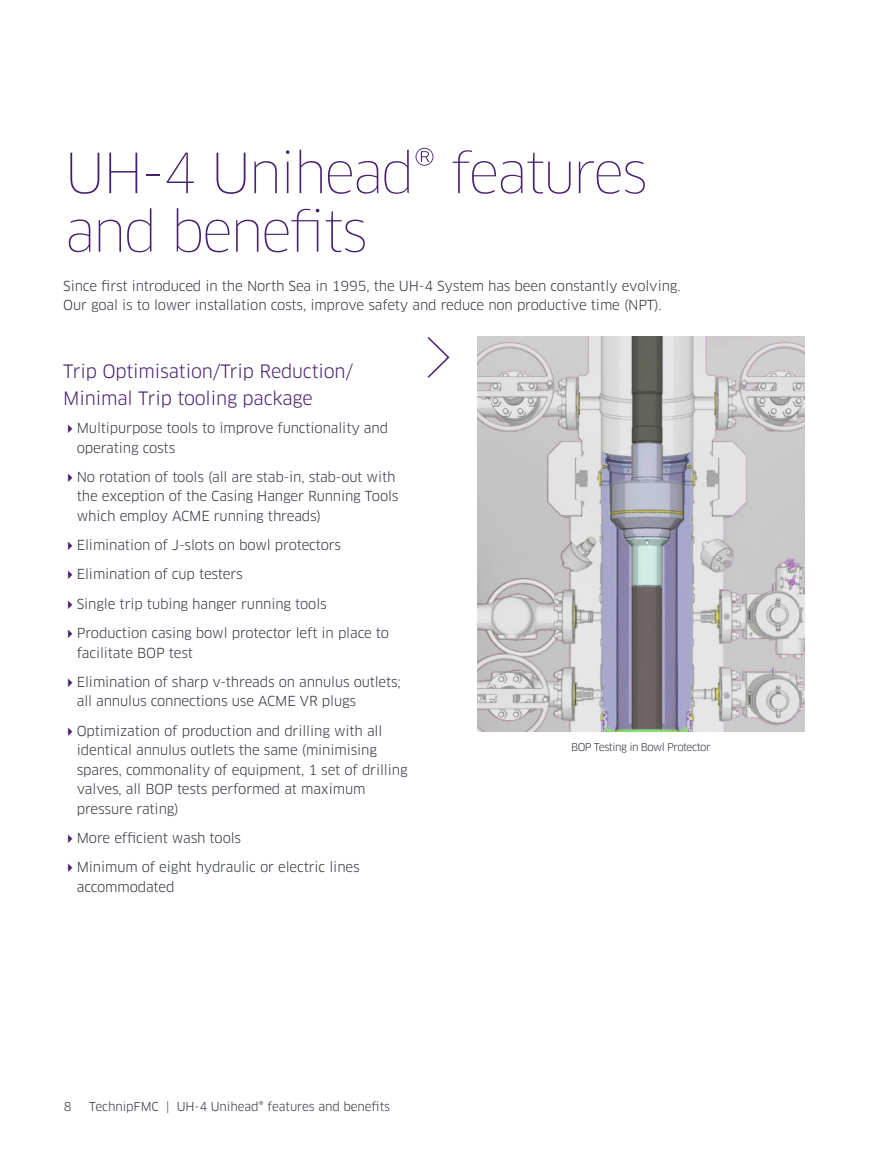
<style>
.page{position:relative;width:893px;height:1149px;background:#fff}
.page>*{position:absolute;margin:0;border:0;box-sizing:border-box;transform-origin:0 0}
.Headline_Thin_36_39{font:100 54px/58.5px "Clan OT";letter-spacing:-.045em;color:#471f6f}
.Intro_text_Book_12_1{font:18px/27px "Clan OT";letter-spacing:-.01em;color:#471f6f}
.Body_text_Book_9_13{font:13.5px/19.5px "Clan OT";letter-spacing:-.01em;color:#323640}
.Subhead_Medium_13_19{font:12px "Clan OT";letter-spacing:-.01em;color:#323640}
.Folio__Left__Book_8{font:12px "Clan OT";color:#323640}
.Table_text_7_10{font:10.5px "Clan OT";letter-spacing:-.05em;color:#323640}
</style>
<div class="page">
<img style="left:478px;top:337px;width:326px;height:394px">
<svg style="left:427px;top:337px;width:23px;height:41px"></svg>
<p class="Headline_Thin_36_39" style="left:65px;top:144px;width:585px">UH-4 Unihead® features and benefits</p>
<p class="Body_text_Book_9_13" style="left:63px;top:276px;width:619px">Since first introduced in the North Sea in 1995, the UH-4 System has been constantly evolving.<br>Our goal is to lower installation costs, improve safety and reduce non productive time (NPT).</p>
<p class="Intro_text_Book_12_1" style="left:63px;top:357px;width:291px">Trip Optimisation/Trip Reduction/<br>Minimal Trip tooling package</p>
<p class="Body_text_Book_9_13" style="left:77px;top:418px;width:313px">Multipurpose tools to improve functionality and operating costs</p>
<p class="Body_text_Book_9_13" style="left:77px;top:467px;width:323px">No rotation of tools (all are stab-in, stab-out with the exception of the Casing Hanger Running Tools which employ ACME running threads)</p>
<p class="Body_text_Book_9_13" style="left:77px;top:535px;width:266px">Elimination of J-slots on bowl protectors</p>
<p class="Body_text_Book_9_13" style="left:77px;top:564px;width:168px">Elimination of cup testers</p>
<p class="Body_text_Book_9_13" style="left:77px;top:593px;width:252px">Single trip tubing hanger running tools</p>
<p class="Body_text_Book_9_13" style="left:77px;top:623px;width:314px">Production casing bowl protector left in place to facilitate BOP test</p>
<p class="Body_text_Book_9_13" style="left:77px;top:671px;width:326px">Elimination of sharp v-threads on annulus outlets; all annulus connections use ACME VR plugs</p>
<p class="Body_text_Book_9_13" style="left:77px;top:720px;width:332px">Optimization of production and drilling with all identical annulus outlets the same (minimising spares, commonality of equipment, 1 set of drilling valves, all BOP tests performed at maximum pressure rating)</p>
<p class="Body_text_Book_9_13" style="left:77px;top:827px;width:166px">More efficient wash tools</p>
<p class="Body_text_Book_9_13" style="left:77px;top:857px;width:284px">Minimum of eight hydraulic or electric lines accommodated</p>
<p class="Folio__Left__Book_8" style="left:64px;top:1098px;width:9px">8</p>
<p class="Subhead_Medium_13_19" style="left:89px;top:1098px;width:302px">TechnipFMC | UH-4 Unihead® features and benefits</p>
<p class="Table_text_7_10" style="left:571px;top:740px;width:141px">BOP Testing in Bowl Protector</p>
</div>
